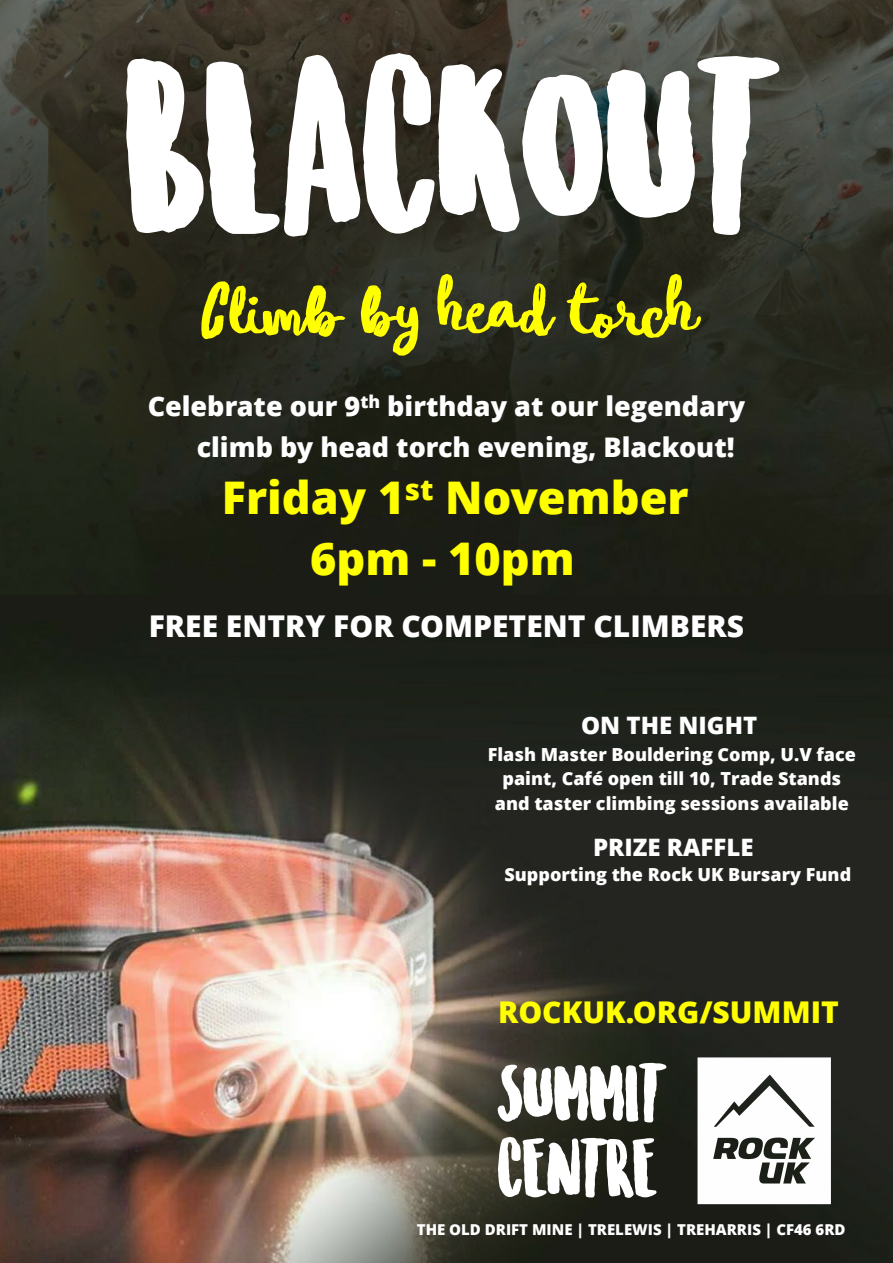
<style>
.page{position:relative;width:893px;height:1263px;background:#fff}
.page>*{position:absolute;margin:0;border:0;box-sizing:border-box;transform-origin:0 0}
.t1{font:225px "Sunrise International";color:#fff}
.t2{font:75px "Sunriset International Script";color:#ff0}
.t3{font:75px/75px "Sunrise International";color:#fff}
.t4{font:800 45px/61.3px "Open Sans";color:#ff0;text-align:center}
.t5{font:800 30px "Open Sans";color:#fff}
.t6{font:800 30px "Open Sans";color:#ff0}
.t7{font:800 27px/41px "Open Sans";color:#fff}
.t8{font:800 24px "Open Sans";color:#fff}
.t9{font:800 18px/24.6px "Open Sans";color:#fff;text-align:center}
.t10{font:800 15px "Open Sans";color:#fff}
</style>
<div class="page">
<img style="left:0;top:0;width:893px;height:1263px">
<svg style="left:697px;top:1057px;width:134px;height:147px"></svg>
<h1 class="t1" style="left:124px;top:16px;width:652px">BLACKOUT</h1>
<h2 class="t2" style="left:200px;top:283px;width:499px">Climb by head torch</h2>
<h3 class="t7" style="left:197px;top:388px;width:550px;text-indent:-49px">Celebrate our 9<sup>th</sup> birthday at our legendary climb by head torch evening, Blackout!</h3>
<h3 class="t4" style="left:222px;top:471px;width:468px">Friday 1<sup>st</sup> November<br>6pm - 10pm</h3>
<h3 class="t5" style="left:149px;top:614px;width:597px">FREE ENTRY FOR COMPETENT CLIMBERS</h3>
<h3 class="t8" style="left:581px;top:716px;width:178px">ON THE NIGHT</h3>
<p class="t9" style="left:488px;top:743px;width:370px">Flash Master Bouldering Comp, U.V face paint, Café open till 10, Trade Stands and taster climbing sessions available</p>
<h3 class="t8" style="left:593px;top:838px;width:162px">PRIZE RAFFLE</h3>
<p class="t9" style="left:504px;top:864px;width:348px">Supporting the Rock UK Bursary Fund</p>
<h3 class="t6" style="left:498px;top:1000px;width:342px">ROCKUK.ORG/SUMMIT</h3>
<h2 class="t3" style="left:497px;top:1056px;width:169px">SUMMIT<br>CENTRE</h2>
<p class="t10" style="left:417px;top:1223px;width:430px">THE OLD DRIFT MINE | TRELEWIS | TREHARRIS | CF46 6RD</p>
</div>
